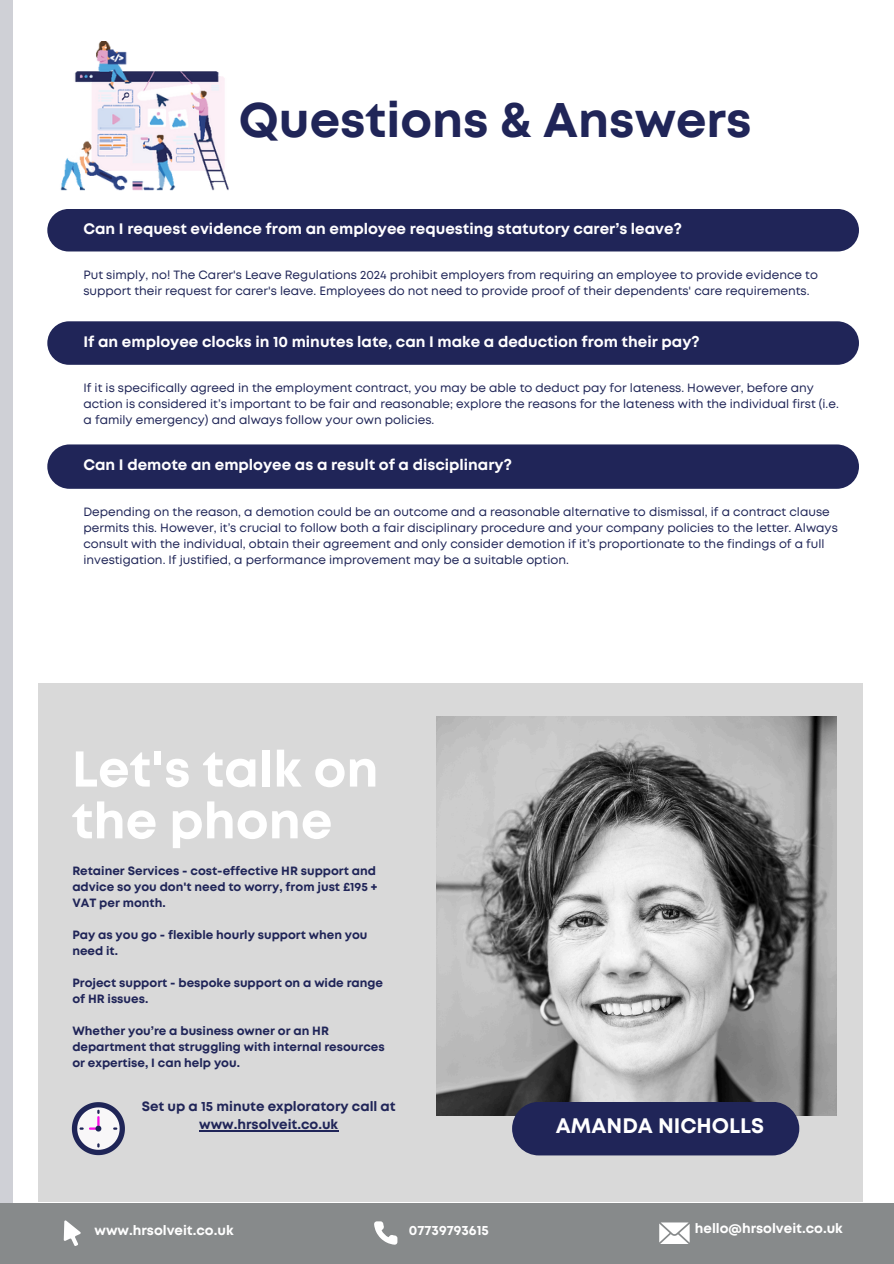
<style>
.page{position:relative;width:894px;height:1264px;background:#fff}
.page>*{position:absolute;margin:0;border:0;box-sizing:border-box;transform-origin:0 0}
.t1{font:700 50.25px/51.8px "Mont";color:#fff}
.t2{font:700 48.45px "Mont";color:#202558}
.t3{font:700 21px "Mont";color:#fff}
.t4{font:700 15.15px "Mont";color:#fffeff}
.t5{font:700 13.5px "Mont";color:#fff}
.t6{font:700 13.5px/18px "Mont";color:#202558;text-align:center}
.t7{font:12px/16px "Mont";color:#1f2557}
.t8{font:700 12px/16px "Mont";color:#202558}
</style>
<div class="page">
<div style="left:0;top:0;width:12px;height:1263px;background:#cfd0d6"></div>
<div style="left:0;top:1202px;width:893px;height:61px;background:#878a8b"></div>
<svg style="left:374px;top:1221px;width:23px;height:23px"></svg>
<svg style="left:64px;top:1220px;width:17px;height:25px"></svg>
<svg style="left:659px;top:1222px;width:30px;height:21px"></svg>
<div style="left:47px;top:209px;width:811px;height:42px;background:#202558;border-radius:21px"></div>
<div style="left:47px;top:321px;width:811px;height:44px;background:#202558;border-radius:22px"></div>
<div style="left:47px;top:444px;width:811px;height:45px;background:#202558;border-radius:22px"></div>
<img style="left:60px;top:41px;width:169px;height:150px">
<div style="left:38px;top:683px;width:823px;height:518px;background:#d9d9d9"></div>
<svg style="left:72px;top:1102px;width:53px;height:53px"></svg>
<img style="left:436px;top:716px;width:399px;height:399px">
<div style="left:512px;top:1101px;width:287px;height:54px;background:#202558;border-radius:27px"></div>
<hr style="left:199px;top:1130px;width:139px;height:1px;background:#202558">
<p class="t2" style="left:239px;top:102px;width:514px">Questions &amp; Answers</p>
<p class="t4" style="left:83px;top:223px;width:599px">Can I request evidence from an employee requesting statutory carer’s leave?</p>
<h1 class="t7" style="left:83px;top:267px;width:735px">Put simply, no! The Carer's Leave Regulations 2024 prohibit employers from requiring an employee to provide evidence to support their request for carer's leave. Employees do not need to provide proof of their dependents' care requirements.</h1>
<h5 class="t4" style="left:83px;top:336px;width:617px">If an employee clocks in 10 minutes late, can I make a deduction from their pay?</h5>
<h5 class="t7" style="left:83px;top:380px;width:756px">If it is specifically agreed in the employment contract, you may be able to deduct pay for lateness. However, before any action is considered it’s important to be fair and reasonable; explore the reasons for the lateness with the individual first (i.e. a family emergency) and always follow your own policies.</h5>
<h5 class="t4" style="left:83px;top:459px;width:430px">Can I demote an employee as a result of a disciplinary?</h5>
<h5 class="t7" style="left:83px;top:504px;width:755px">Depending on the reason, a demotion could be an outcome and a reasonable alternative to dismissal, if a contract clause permits this. However, it’s crucial to follow both a fair disciplinary procedure and your company policies to the letter. Always consult with the individual, obtain their agreement and only consider demotion if it’s proportionate to the findings of a full investigation. If justified, a performance improvement may be a suitable option.</h5>
<p class="t1" style="left:72px;top:747px;width:308px">Let's talk on the phone</p>
<h4 class="t8" style="left:72px;top:864px;width:306px;text-align:justify">Retainer Services - cost-effective HR support and advice so you don't need to worry, from just £195 + VAT per month.</h4>
<p class="t8" style="left:72px;top:928px;width:296px">Pay as you go - flexible hourly support when you need it.</p>
<p class="t8" style="left:72px;top:976px;width:312px">Project support - bespoke support on a wide range of HR issues.</p>
<h2 class="t8" style="left:72px;top:1024px;width:314px">Whether you’re a business owner or an HR department that struggling with internal resources or expertise, I can help you.</h2>
<p class="t6" style="left:142px;top:1098px;width:255px">Set up a 15 minute exploratory call at www.hrsolveit.co.uk</p>
<h4 class="t3" style="left:555px;top:1117px;width:209px">AMANDA NICHOLLS</h4>
<h3 class="t5" style="left:94px;top:1225px;width:140px">www.hrsolveit.co.uk</h3>
<p class="t5" style="left:409px;top:1225px;width:82px">07739793615</p>
<h3 class="t5" style="left:694px;top:1223px;width:149px">hello@hrsolveit.co.uk</h3>
</div>
